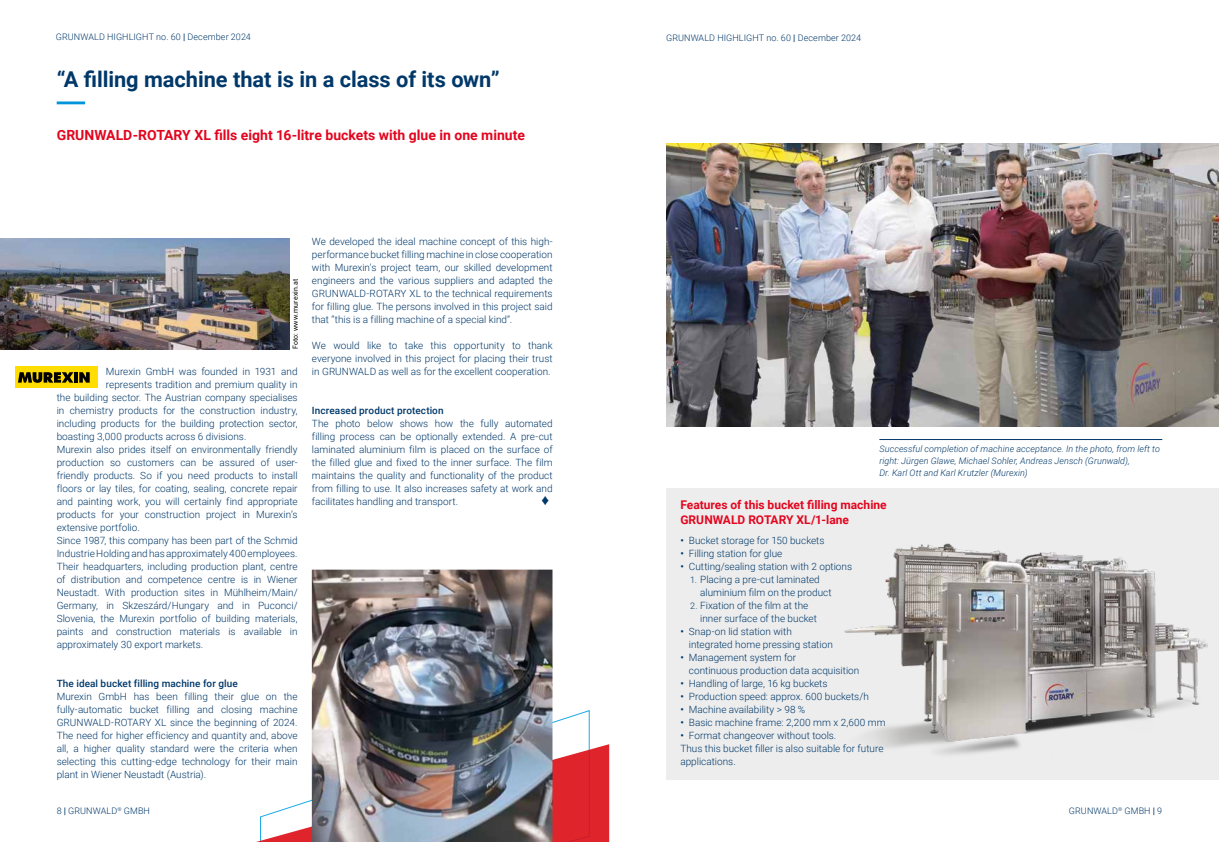
<style>
.page{position:relative;width:1219px;height:842px;background:#fff}
.page>*{position:absolute;margin:0;border:0;box-sizing:border-box;transform-origin:0 0}
.t1{font:700 21.8px "Roboto";letter-spacing:-.005em;color:#003869}
.t2{font:15px "Arial";color:#003869}
.t3{font:700 14px "Roboto";color:#e3051e}
.t4{font:700 12px/15px "Roboto";color:#e3051e}
.t5{font:300 10px/13px "Roboto";color:#003869}
.t6{font:500 10px "Roboto";letter-spacing:.01em;color:#003869}
.t7{font:italic 300 9px/12px "Roboto";letter-spacing:.005em;color:#003869}
.t8{font:300 9px "Roboto";letter-spacing:.01em;color:#003869}
.t9{font:7px "Roboto";letter-spacing:.02em;color:#000}
.s1{font-weight:500}
.s2{font-size:9px;color:#003b6a}
</style>
<div class="page">
<svg style="left:311px;top:709px;width:279px;height:35px"></svg>
<svg style="left:256px;top:744px;width:353px;height:98px"></svg>
<div style="left:666px;top:488px;width:553px;height:291px;background:#ededed"></div>
<img style="left:844px;top:543px;width:364px;height:212px">
<img style="left:312px;top:570px;width:240px;height:272px">
<img style="left:666px;top:143px;width:553px;height:284px">
<img style="left:0;top:238px;width:289px;height:111px">
<div style="left:15px;top:366px;width:82px;height:22px;background:#fd0"></div>
<hr style="left:74px;top:372px;width:4px;height:11px;background:#000">
<svg style="left:79px;top:372px;width:11px;height:11px"></svg>
<svg style="left:18px;top:372px;width:55px;height:11px"></svg>
<hr style="left:57px;top:101px;width:28px;height:3px;background:#0095db">
<hr style="left:879px;top:439px;width:283px;height:1px;background:#003869">
<p class="t8" style="left:56px;top:31px;width:196px">GRUNWALD HIGHLIGHT no. 60 <span class="s1">|</span> December 2024</p>
<p class="t8" style="left:666px;top:31px;width:196px">GRUNWALD HIGHLIGHT no. 60 <span class="s1">|</span> December 2024</p>
<h1 class="t1" style="left:57px;top:64px;width:444px">“A filling machine that is in a class of its own”</h1>
<h3 class="t3" style="left:57px;top:126px;width:470px">GRUNWALD-ROTARY XL fills eight 16-litre buckets with glue in one minute</h3>
<p class="t9" style="left:290px;top:349px;width:72px;rotate:-90deg">Foto: www.murexin.at</p>
<p class="t5" style="left:106px;top:364px;width:193px">Murexin GmbH was founded in 1931 and</p>
<p class="t5" style="left:106px;top:377px;width:193px">represents tradition and premium quality in</p>
<p class="t5" style="left:57px;top:390px;width:242px">the building sector. The Austrian company specialises</p>
<p class="t5" style="left:57px;top:403px;width:242px">in chemistry products for the construction industry,</p>
<p class="t5" style="left:57px;top:416px;width:242px">including products for the building protection sector,</p>
<p class="t5" style="left:57px;top:429px;width:191px">boasting 3,000 products across 6 divisions.</p>
<p class="t5" style="left:57px;top:442px;width:242px">Murexin also prides itself on environmentally friendly</p>
<p class="t5" style="left:57px;top:455px;width:242px">production so customers can be assured of user-</p>
<p class="t5" style="left:57px;top:468px;width:242px">friendly products. So if you need products to install</p>
<p class="t5" style="left:57px;top:481px;width:242px">floors or lay tiles, for coating, sealing, concrete repair</p>
<p class="t5" style="left:57px;top:494px;width:242px">and painting work, you will certainly find appropriate</p>
<p class="t5" style="left:57px;top:507px;width:242px">products for your construction project in Murexin’s</p>
<p class="t5" style="left:57px;top:520px;width:85px">extensive portfolio.</p>
<p class="t5" style="left:57px;top:533px;width:242px">Since 1987, this company has been part of the Schmid</p>
<p class="t5" style="left:57px;top:546px;width:242px">Industrie Holding and has approximately 400 employees.</p>
<p class="t5" style="left:57px;top:559px;width:242px">Their headquarters, including production plant, centre</p>
<p class="t5" style="left:57px;top:572px;width:242px">of distribution and competence centre is in Wiener</p>
<p class="t5" style="left:57px;top:585px;width:242px">Neustadt. With production sites in Mühlheim/Main/</p>
<p class="t5" style="left:57px;top:598px;width:242px">Germany, in Skzeszárd/Hungary and in Puconci/</p>
<p class="t5" style="left:57px;top:611px;width:242px">Slovenia, the Murexin portfolio of building materials,</p>
<p class="t5" style="left:57px;top:624px;width:242px">paints and construction materials is available in</p>
<p class="t5" style="left:57px;top:637px;width:148px">approximately 30 export markets.</p>
<p class="t6" style="left:57px;top:676px;width:183px">The ideal bucket filling machine for glue</p>
<p class="t5" style="left:57px;top:689px;width:242px;text-align:justify">Murexin GmbH has been filling their glue on the fully-automatic bucket filling and closing machine GRUNWALD-ROTARY XL since the beginning of 2024.<br>The need for higher efficiency and quantity and, above all, a higher quality standard were the criteria when selecting this cutting-edge technology for their main plant in Wiener Neustadt (Austria).</p>
<p class="t5" style="left:312px;top:234px;width:242px;text-align:justify">We developed the ideal machine concept of this high&shy;performance bucket filling machine in close cooperation with Murexin’s project team, our skilled development engineers and the various suppliers and adapted the GRUNWALD-ROTARY XL to the technical requirements for filling glue. The persons involved in this project said that “this is a filling machine of a special kind”.</p>
<p class="t5" style="left:312px;top:338px;width:242px;text-align:justify">We would like to take this opportunity to thank everyone involved in this project for placing their trust in GRUNWALD as well as for the excellent cooperation.</p>
<p class="t6" style="left:312px;top:403px;width:133px">Increased product protection</p>
<p class="t5" style="left:312px;top:416px;width:242px;text-align:justify">The photo below shows how the fully automated filling process can be optionally extended. A pre-cut laminated aluminium film is placed on the surface of the filled glue and fixed to the inner surface. The film maintains the quality and functionality of the product from filling to use. It also increases safety at work and facilitates handling and transport.</p>
<h2 class="t2" style="left:541px;top:489px;width:9px">♦</h2>
<p class="t7" style="left:879px;top:442px;width:282px">Successful completion of machine acceptance. In the photo, from left to right: Jürgen Glawe, Michael Sohler, Andreas Jensch (Grunwald),<br>Dr. Karl Ott and Karl Krutzler (Murexin)</p>
<p class="t4" style="left:680px;top:497px;width:208px">Features of this bucket filling machine<br>GRUNWALD ROTARY XL/1-lane</p>
<p class="t5" style="left:680px;top:533px;width:146px"><span class="s1">•</span> Bucket storage for 150 buckets</p>
<p class="t5" style="left:680px;top:546px;width:104px"><span class="s1">•</span> Filling station for glue</p>
<p class="t5" style="left:680px;top:559px;width:173px"><span class="s1">•</span> Cutting/sealing station with 2 options</p>
<p class="t5" style="left:700px;top:572px;width:133px;text-indent:-10px"><span class="s2">1.</span> Placing a pre-cut laminated aluminium film on the product</p>
<p class="t5" style="left:700px;top:598px;width:118px;text-indent:-10px"><span class="s2">2.</span> Fixation of the film at the inner surface of the bucket</p>
<p class="t5" style="left:689px;top:624px;width:145px;text-indent:-8px"><span class="s1">•</span> Snap-on lid station with integrated home pressing station</p>
<p class="t5" style="left:689px;top:650px;width:172px;text-indent:-8px"><span class="s1">•</span> Management system for<br>continuous production data acquisition</p>
<p class="t5" style="left:680px;top:676px;width:149px"><span class="s1">•</span> Handling of large, 16 kg buckets</p>
<p class="t5" style="left:680px;top:689px;width:190px"><span class="s1">•</span> Production speed: approx. 600 buckets/h</p>
<p class="t5" style="left:680px;top:702px;width:126px"><span class="s1">•</span> Machine availability &gt; 98 %</p>
<p class="t5" style="left:680px;top:715px;width:207px"><span class="s1">•</span> Basic machine frame: 2,200 mm x 2,600 mm</p>
<p class="t5" style="left:680px;top:728px;width:205px"><span class="s1">•</span> Format changeover without tools.<br>Thus this bucket filler is also suitable for future applications.</p>
<p class="t8" style="left:57px;top:804px;width:95px">8 <span class="s1">|</span> GRUNWALD<sup>®</sup> GMBH</p>
<p class="t8" style="left:1069px;top:804px;width:95px">GRUNWALD<sup>®</sup> GMBH <span class="s1">|</span> 9</p>
</div>
